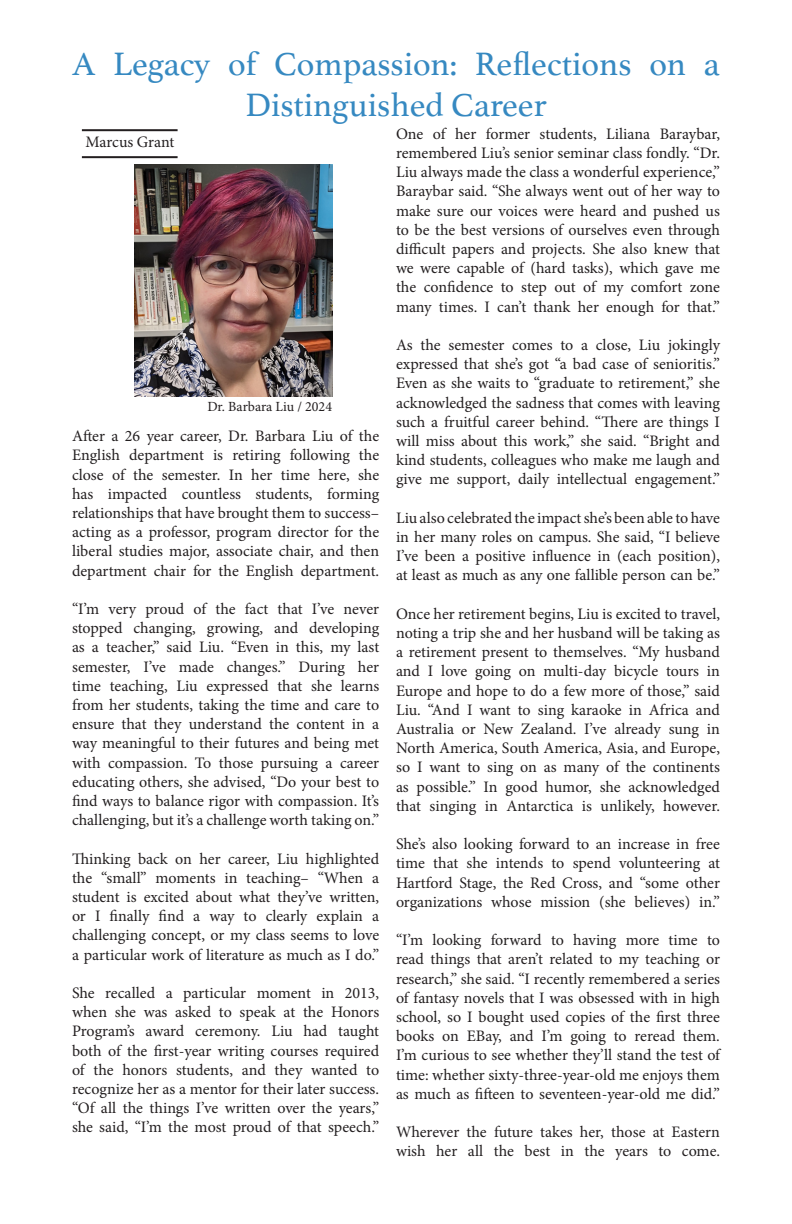
<style>
.page{position:relative;width:792px;height:1224px;background:#fff}
.page>*{position:absolute;margin:0;border:0;box-sizing:border-box;transform-origin:0 0}
.t1{font:34px/40.8px "Athelas";color:#3689c1;text-align:center}
.t2{font:16px/19.2px "Minion Pro";letter-spacing:-.005em;color:#231f20;text-align:justify}
.t3{font:14px "Minion Pro";color:#231f20}
</style>
<div class="page">
<img style="left:134px;top:164px;width:198px;height:233px">
<hr style="left:82px;top:129px;width:96px;height:2px;background:#231f20">
<hr style="left:82px;top:156px;width:96px;height:2px;background:#231f20">
<p class="t1" style="left:72px;top:42px;width:650px">A Legacy of Compassion: Reflections on a<br>Distinguished Career</p>
<p class="t2" style="left:86px;top:132px;width:90px">Marcus Grant</p>
<p class="t3" style="left:207px;top:397px;width:126px">Dr. Barbara Liu / 2024</p>
<p class="t2" style="left:72px;top:427px;width:309px">After a 26 year career, Dr. Barbara Liu of the English department is retiring following the close of the semester. In her time here, she has impacted countless students, forming relationships that have brought them to success– acting as a professor, program director for the liberal studies major, associate chair, and then department chair for the English department.</p>
<p class="t2" style="left:72px;top:599px;width:309px">“I’m very proud of the fact that I’ve never stopped changing, growing, and developing as a teacher,” said Liu. “Even in this, my last semester, I’ve made changes.” During her time teaching, Liu expressed that she learns from her students, taking the time and care to ensure that they understand the content in a way meaningful to their futures and being met with compassion. To those pursuing a career educating others, she advised, “Do your best to find ways to balance rigor with compassion. It’s challenging, but it’s a challenge worth taking on.”</p>
<p class="t2" style="left:72px;top:849px;width:309px">Thinking back on her career, Liu highlighted the “small” moments in teaching– “When a student is excited about what they’ve written, or I finally find a way to clearly explain a challenging concept, or my class seems to love a particular work of literature as much as I do.”</p>
<p class="t2" style="left:72px;top:983px;width:309px">She recalled a particular moment in 2013, when she was asked to speak at the Honors Program’s award ceremony. Liu had taught both of the first-year writing courses required of the honors students, and they wanted to recognize her as a mentor for their later success. “Of all the things I’ve written over the years,” she said, “I’m the most proud of that speech.”</p>
<p class="t2" style="left:396px;top:124px;width:326px">One of her former students, Liliana Baraybar, remembered Liu’s senior seminar class fondly. “Dr.<br>Liu always made the class a wonderful experience,” Baraybar said. “She always went out of her way to make sure our voices were heard and pushed us to be the best versions of ourselves even through difficult papers and projects. She also knew that we were capable of (hard tasks), which gave me the confidence to step out of my comfort zone many times. I can’t thank her enough for that.”</p>
<p class="t2" style="left:396px;top:335px;width:326px">As the semester comes to a close, Liu jokingly expressed that she’s got “a bad case of senioritis.” Even as she waits to “graduate to retirement,” she acknowledged the sadness that comes with leaving such a fruitful career behind. “There are things I will miss about this work,” she said. “Bright and kind students, colleagues who make me laugh and give me support, daily intellectual engagement.”</p>
<p class="t2" style="left:396px;top:508px;width:326px">Liu also celebrated the impact she’s been able to have in her many roles on campus. She said, “I believe I’ve been a positive influence in (each position), at least as much as any one fallible person can be.”</p>
<p class="t2" style="left:396px;top:604px;width:326px">Once her retirement begins, Liu is excited to travel, noting a trip she and her husband will be taking as a retirement present to themselves. “My husband and I love going on multi-day bicycle tours in Europe and hope to do a few more of those,” said Liu. “And I want to sing karaoke in Africa and Australia or New Zealand. I’ve already sung in North America, South America, Asia, and Europe, so I want to sing on as many of the continents as possible.” In good humor, she acknowledged that singing in Antarctica is unlikely, however.</p>
<p class="t2" style="left:396px;top:835px;width:326px">She’s also looking forward to an increase in free time that she intends to spend volunteering at Hartford Stage, the Red Cross, and “some other organizations whose mission (she believes) in.”</p>
<p class="t2" style="left:396px;top:931px;width:326px">“I’m looking forward to having more time to read things that aren’t related to my teaching or research,” she said. “I recently remembered a series of fantasy novels that I was obsessed with in high school, so I bought used copies of the first three books on EBay, and I’m going to reread them.<br>I’m curious to see whether they’ll stand the test of time: whether sixty-three-year-old me enjoys them as much as fifteen to seventeen-year-old me did.”</p>
<p class="t2" style="left:396px;top:1123px;width:326px">Wherever the future takes her, those at Eastern wish her all the best in the years to come.</p>
</div>
